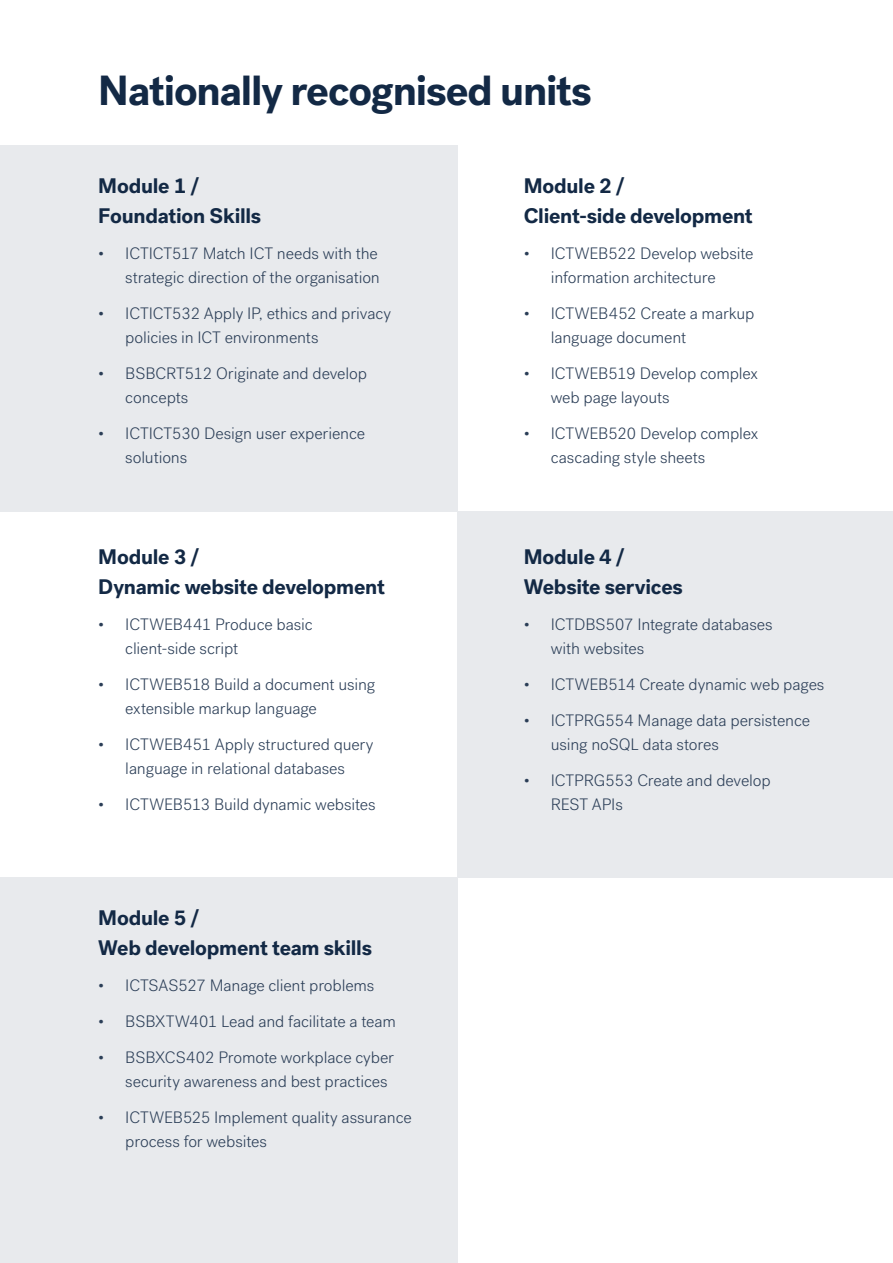
<style>
.page{position:relative;width:893px;height:1263px;background:#fff}
.page>*{position:absolute;margin:0;border:0;box-sizing:border-box;transform-origin:0 0}
.Headings{font:700 42px "Post Grotesk";letter-spacing:-.03em;color:#132945}
.modules{font:700 21px/30px "Post Grotesk";letter-spacing:-.015em;color:#132945}
.t1{font:300 16.5px/24px "Post Grotesk";letter-spacing:-.01em;color:#2b3e57}
</style>
<div class="page">
<div style="left:0;top:146px;width:457px;height:366px;background:#e8eaed"></div>
<div style="left:457px;top:512px;width:435px;height:366px;background:#e8eaed"></div>
<div style="left:0;top:878px;width:457px;height:385px;background:#e8eaed"></div>
<p class="Headings" style="left:98px;top:64px;width:495px">Nationally recognised units</p>
<p class="modules" style="left:98px;top:171px;width:164px">Module 1 /<br>Foundation Skills</p>
<p class="t1" style="left:98px;top:242px;width:283px;text-align:right">• ICTICT517 Match ICT needs with the strategic direction of the organisation</p>
<p class="t1" style="left:125px;top:302px;width:267px;text-indent:-27px">• ICTICT532 Apply IP, ethics and privacy policies in ICT environments</p>
<p class="t1" style="left:125px;top:362px;width:243px;text-indent:-27px">• BSBCRT512 Originate and develop concepts</p>
<p class="t1" style="left:125px;top:422px;width:241px;text-indent:-27px">• ICTICT530 Design user experience solutions</p>
<p class="modules" style="left:98px;top:542px;width:288px">Module 3 /<br>Dynamic website development</p>
<p class="t1" style="left:125px;top:613px;width:189px;text-indent:-27px">• ICTWEB441 Produce basic client-side script</p>
<p class="t1" style="left:125px;top:673px;width:251px;text-indent:-27px">• ICTWEB518 Build a document using extensible markup language</p>
<p class="t1" style="left:98px;top:733px;width:277px;text-align:center">• ICTWEB451 Apply structured query language in relational databases</p>
<p class="t1" style="left:98px;top:793px;width:279px">• ICTWEB513 Build dynamic websites</p>
<p class="modules" style="left:98px;top:903px;width:275px">Module 5 /<br>Web development team skills</p>
<p class="t1" style="left:98px;top:974px;width:278px">• ICTSAS527 Manage client problems</p>
<p class="t1" style="left:98px;top:1010px;width:299px">• BSBXTW401 Lead and facilitate a team</p>
<p class="t1" style="left:125px;top:1046px;width:270px;text-indent:-27px">• BSBXCS402 Promote workplace cyber security awareness and best practices</p>
<p class="t1" style="left:125px;top:1106px;width:288px;text-indent:-27px">• ICTWEB525 Implement quality assurance process for websites</p>
<p class="modules" style="left:523px;top:171px;width:231px">Module 2 /<br>Client-side development</p>
<p class="t1" style="left:550px;top:242px;width:204px;text-indent:-27px">• ICTWEB522 Develop website information architecture</p>
<p class="t1" style="left:550px;top:302px;width:205px;text-indent:-27px">• ICTWEB452 Create a markup language document</p>
<p class="t1" style="left:550px;top:362px;width:209px;text-indent:-27px">• ICTWEB519 Develop complex web page layouts</p>
<p class="t1" style="left:550px;top:422px;width:209px;text-indent:-27px">• ICTWEB520 Develop complex cascading style sheets</p>
<p class="modules" style="left:523px;top:542px;width:160px">Module 4 /<br>Website services</p>
<p class="t1" style="left:550px;top:613px;width:223px;text-indent:-27px">• ICTDBS507 Integrate databases with websites</p>
<p class="t1" style="left:523px;top:673px;width:302px">• ICTWEB514 Create dynamic web pages</p>
<p class="t1" style="left:550px;top:709px;width:261px;text-indent:-27px">• ICTPRG554 Manage data persistence using noSQL data stores</p>
<p class="t1" style="left:550px;top:769px;width:221px;text-indent:-27px">• ICTPRG553 Create and develop<br>REST APIs</p>
</div>
